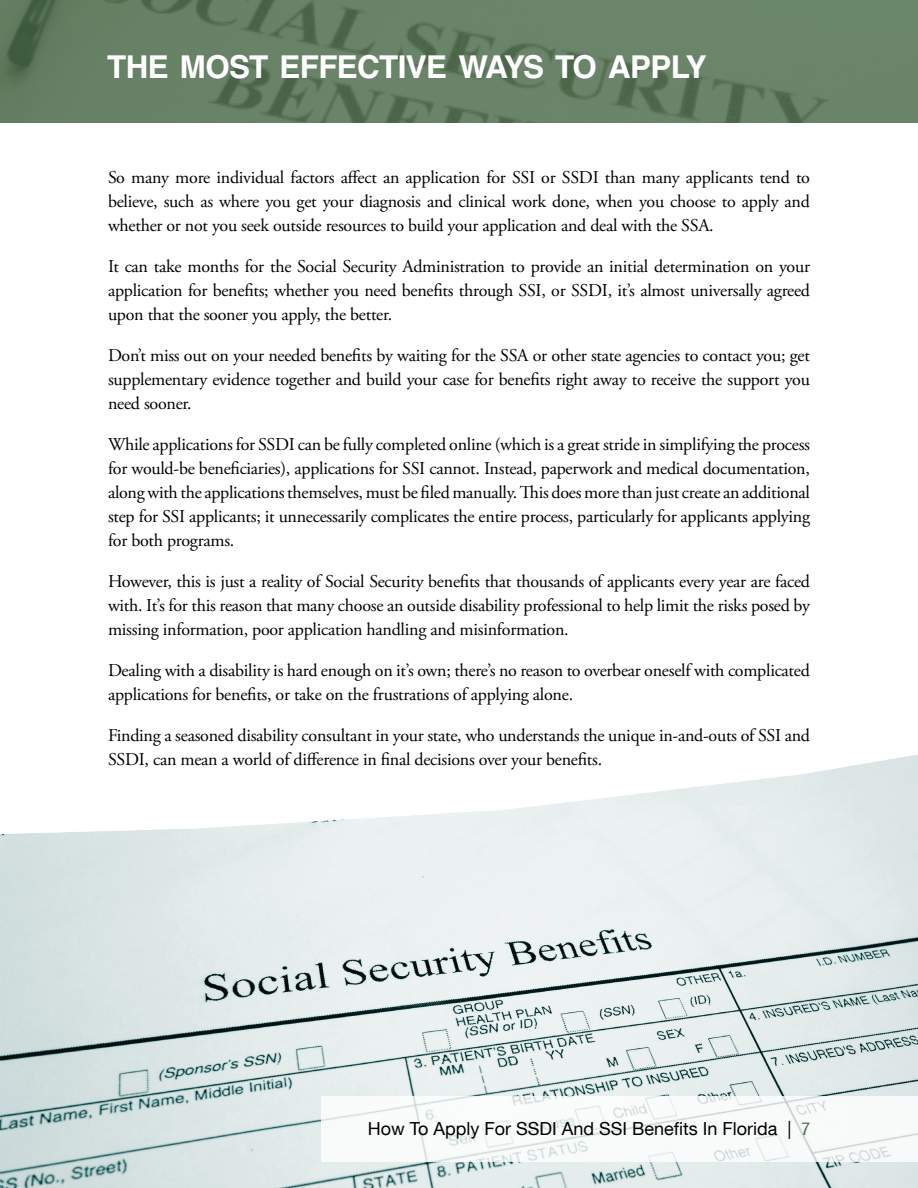
<style>
.page{position:relative;width:918px;height:1188px;background:#fff}
.page>*{position:absolute;margin:0;border:0;box-sizing:border-box;transform-origin:0 0}
.t1{font:700 31.5px "Helvetica LT Std";letter-spacing:-.02em;color:#fff}
.t2{font:18px/24px "Adobe Garamond Pro";letter-spacing:-.02em;color:#000;text-align:justify}
.t3{font:18px "Helvetica Neue LT Com";color:#000}
.s1{font-stretch:condensed;color:#496c4c}
</style>
<div class="page">
<img style="left:0;top:0;width:918px;height:123px">
<img style="left:0;top:754px;width:918px;height:434px">
<div style="left:322px;top:1097px;width:596px;height:65px;background:#fff"></div>
<h1 class="t1" style="left:107px;top:47px;width:601px">THE MOST EFFECTIVE WAYS TO APPLY</h1>
<p class="t2" style="left:108px;top:166px;width:704px">So many more individual factors affect an application for SSI or SSDI than many applicants tend to believe, such as where you get your diagnosis and clinical work done, when you choose to apply and whether or not you seek outside resources to build your application and deal with the SSA.</p>
<p class="t2" style="left:108px;top:255px;width:704px">It can take months for the Social Security Administration to provide an initial determination on your application for benefits; whether you need benefits through SSI, or SSDI, it’s almost universally agreed upon that the sooner you apply, the better.</p>
<p class="t2" style="left:108px;top:344px;width:703px">Don’t miss out on your needed benefits by waiting for the SSA or other state agencies to contact you; get supplementary evidence together and build your case for benefits right away to receive the support you need sooner.</p>
<p class="t2" style="left:108px;top:433px;width:704px">While applications for SSDI can be fully completed online (which is a great stride in simplifying the process for would-be beneficiaries), applications for SSI cannot. Instead, paperwork and medical documentation, along with the applications themselves, must be filed manually. This does more than just create an additional step for SSI applicants; it unnecessarily complicates the entire process, particularly for applicants applying for both programs.</p>
<p class="t2" style="left:108px;top:570px;width:704px">However, this is just a reality of Social Security benefits that thousands of applicants every year are faced with. It’s for this reason that many choose an outside disability professional to help limit the risks posed by missing information, poor application handling and misinformation.</p>
<p class="t2" style="left:108px;top:659px;width:703px">Dealing with a disability is hard enough on it’s own; there’s no reason to overbear oneself with complicated applications for benefits, or take on the frustrations of applying alone.</p>
<p class="t2" style="left:108px;top:724px;width:704px">Finding a seasoned disability consultant in your state, who understands the unique in-and-outs of SSI and<br>SSDI, can mean a world of difference in final decisions over your benefits.</p>
<p class="t3" style="left:368px;top:1118px;width:444px">How To Apply For SSDI And SSI Benefits In Florida | <span class="s1">7</span></p>
</div>
